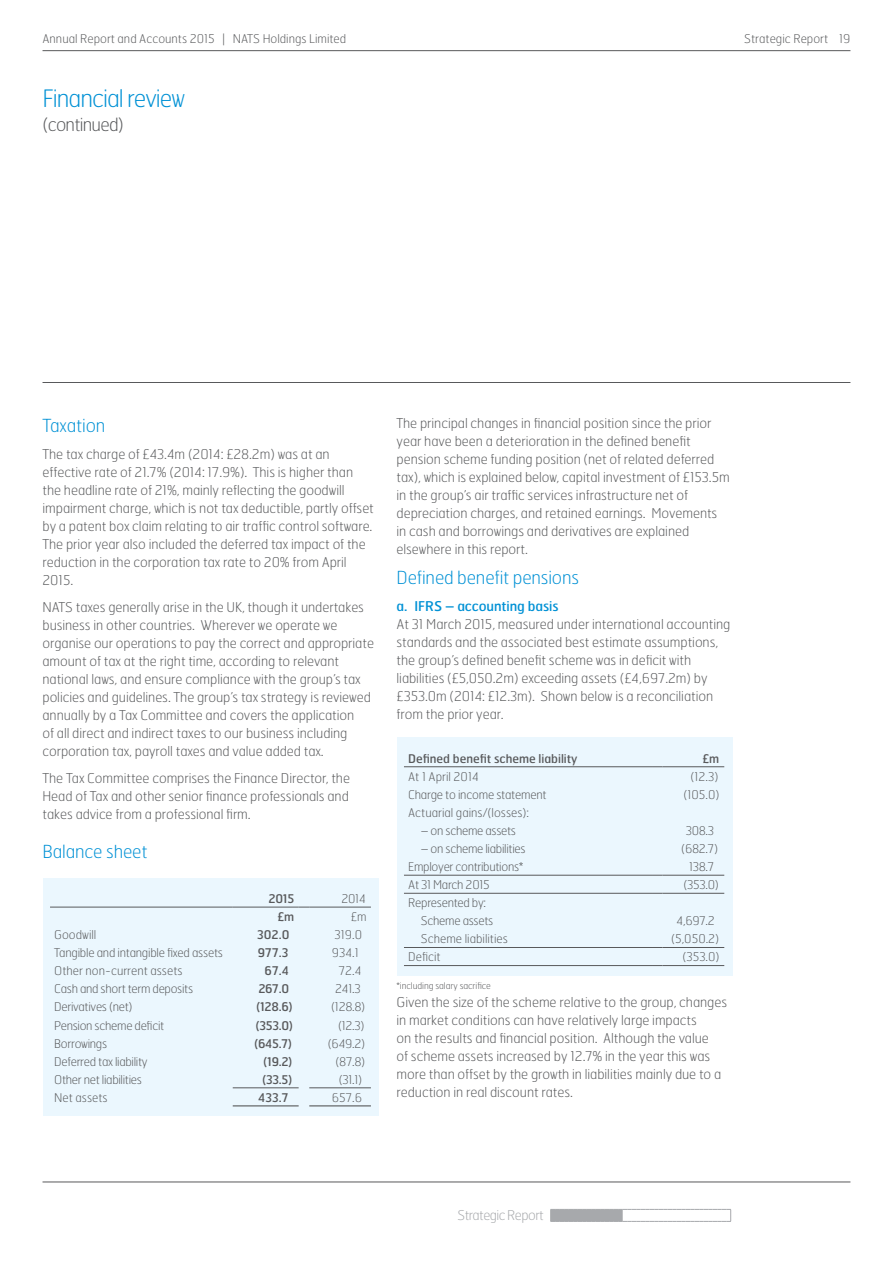
<style>
.page{position:relative;width:893px;height:1263px;background:#fff}
.page>*{position:absolute;margin:0;border:0;box-sizing:border-box;transform-origin:0 0}
.t1{font:100 24px "Hermes";letter-spacing:-.04em;color:#0091d5}
.t2{font:100 18px "Hermes";letter-spacing:-.01em;color:#0091d5}
.t3{font:100 18px "Hermes";letter-spacing:-.04em;color:#58595b}
.t4{font:100 13.5px/18px "Hermes";letter-spacing:-.005em;color:#58595b}
.t5{font:13.5px "Hermes";letter-spacing:-.005em;color:#0091d5}
.t6{font:100 13.5px "Hermes";letter-spacing:-.04em;color:#a7a9ac}
.t7{font:100 12px/18px "Hermes";letter-spacing:-.025em;color:#58595b}
.t8{font:100 12px "Hermes";color:#58595b}
.t9{font:12px "Hermes";color:#58595b}
.t10{font:100 9px "Hermes";letter-spacing:-.005em;color:#58595b}
</style>
<div class="page">
<hr style="left:43px;top:50px;width:807px;height:1px;background:#58595b">
<hr style="left:43px;top:382px;width:807px;height:1px;background:#58595b">
<hr style="left:43px;top:1182px;width:807px;height:1px;background:#58595b">
<div style="left:43px;top:878px;width:335px;height:237px;background:#ebf7fe"></div>
<svg style="left:50px;top:906px;width:321px;height:200px"></svg>
<hr style="left:50px;top:907px;width:183px;height:1px;background:#58595b">
<hr style="left:233px;top:907px;width:66px;height:1px;background:#58595b">
<hr style="left:309px;top:907px;width:62px;height:1px;background:#58595b">
<hr style="left:309px;top:1087px;width:62px;height:1px;background:#58595b">
<hr style="left:233px;top:1087px;width:66px;height:1px;background:#58595b">
<hr style="left:233px;top:1105px;width:66px;height:1px;background:#58595b">
<hr style="left:309px;top:1105px;width:62px;height:1px;background:#58595b">
<div style="left:397px;top:738px;width:336px;height:238px;background:#ebf7fe"></div>
<svg style="left:404px;top:766px;width:321px;height:182px"></svg>
<hr style="left:404px;top:875px;width:248px;height:1px;background:#58595b">
<hr style="left:663px;top:875px;width:61px;height:1px;background:#58595b">
<hr style="left:404px;top:766px;width:248px;height:1px;background:#58595b">
<hr style="left:663px;top:766px;width:61px;height:1px;background:#58595b">
<hr style="left:404px;top:947px;width:248px;height:1px;background:#58595b">
<hr style="left:663px;top:947px;width:61px;height:1px;background:#58595b">
<hr style="left:404px;top:965px;width:248px;height:1px;background:#58595b">
<hr style="left:663px;top:965px;width:61px;height:1px;background:#58595b">
<hr style="left:404px;top:893px;width:248px;height:1px;background:#58595b">
<hr style="left:663px;top:893px;width:61px;height:1px;background:#58595b">
<svg style="left:550px;top:1209px;width:181px;height:13px"></svg>
<p class="t8" style="left:43px;top:31px;width:305px">Annual Report and Accounts 2015 | NATS Holdings Limited</p>
<p class="t8" style="left:744px;top:31px;width:108px">Strategic Report 19</p>
<h1 class="t1" style="left:42px;top:83px;width:144px">Financial review</h1>
<h2 class="t3" style="left:42px;top:113px;width:83px">(continued)</h2>
<h2 class="t2" style="left:43px;top:414px;width:64px">Taxation</h2>
<p class="t4" style="left:43px;top:444px;width:333px">The tax charge of £43.4m (2014: £28.2m) was at an effective rate of 21.7% (2014: 17.9%). This is higher than the headline rate of 21%, mainly reflecting the goodwill impairment charge, which is not tax deductible, partly offset by a patent box claim relating to air traffic control software.<br>The prior year also included the deferred tax impact of the reduction in the corporation tax rate to 20% from April 2015.</p>
<p class="t4" style="left:43px;top:597px;width:333px">NATS taxes generally arise in the UK, though it undertakes business in other countries. Wherever we operate we organise our operations to pay the correct and appropriate amount of tax at the right time, according to relevant national laws, and ensure compliance with the group’s tax policies and guidelines. The group’s tax strategy is reviewed annually by a Tax Committee and covers the application<br>of all direct and indirect taxes to our business including corporation tax, payroll taxes and value added tax.</p>
<p class="t4" style="left:43px;top:768px;width:309px;text-align:justify">The Tax Committee comprises the Finance Director, the Head of Tax and other senior finance professionals and takes advice from a professional firm.</p>
<h2 class="t2" style="left:43px;top:840px;width:107px">Balance sheet</h2>
<p class="t9" style="left:268px;top:891px;width:28px">2015</p>
<p class="t7" style="left:342px;top:889px;width:26px">2014</p>
<p class="t9" style="left:277px;top:909px;width:18px">£m</p>
<p class="t7" style="left:351px;top:907px;width:17px">£m</p>
<p class="t8" style="left:54px;top:927px;width:44px">Goodwill</p>
<p class="t9" style="left:257px;top:927px;width:34px">302.0</p>
<p class="t7" style="left:335px;top:925px;width:29px">319.0</p>
<p class="t7" style="left:54px;top:943px;width:170px">Tangible and intangible fixed assets</p>
<p class="t9" style="left:258px;top:945px;width:32px">977.3</p>
<p class="t7" style="left:332px;top:943px;width:29px">934.1</p>
<p class="t8" style="left:54px;top:963px;width:130px">Other non-current assets</p>
<p class="t9" style="left:265px;top:963px;width:26px">67.4</p>
<p class="t7" style="left:339px;top:961px;width:24px">72.4</p>
<p class="t7" style="left:54px;top:980px;width:140px">Cash and short term deposits</p>
<p class="t9" style="left:258px;top:981px;width:32px">267.0</p>
<p class="t7" style="left:335px;top:980px;width:27px">241.3</p>
<p class="t7" style="left:54px;top:998px;width:80px">Derivatives (net)</p>
<p class="t9" style="left:256px;top:999px;width:38px">(128.6)</p>
<p class="t7" style="left:331px;top:998px;width:36px">(128.8)</p>
<p class="t7" style="left:54px;top:1016px;width:111px">Pension scheme deficit</p>
<p class="t9" style="left:255px;top:1017px;width:39px">(353.0)</p>
<p class="t7" style="left:338px;top:1016px;width:28px">(12.3)</p>
<p class="t7" style="left:54px;top:1034px;width:54px">Borrowings</p>
<p class="t9" style="left:254px;top:1035px;width:40px">(645.7)</p>
<p class="t7" style="left:328px;top:1034px;width:39px">(649.2)</p>
<p class="t7" style="left:54px;top:1052px;width:95px">Deferred tax liability</p>
<p class="t9" style="left:263px;top:1053px;width:31px">(19.2)</p>
<p class="t7" style="left:336px;top:1052px;width:31px">(87.8)</p>
<p class="t7" style="left:54px;top:1070px;width:89px">Other net liabilities</p>
<p class="t9" style="left:262px;top:1071px;width:32px">(33.5)</p>
<p class="t7" style="left:339px;top:1070px;width:25px">(31.1)</p>
<p class="t8" style="left:54px;top:1090px;width:55px">Net assets</p>
<p class="t9" style="left:258px;top:1089px;width:32px">433.7</p>
<p class="t7" style="left:332px;top:1088px;width:32px">657.6</p>
<p class="t4" style="left:397px;top:414px;width:335px">The principal changes in financial position since the prior year have been a deterioration in the defined benefit pension scheme funding position (net of related deferred tax), which is explained below, capital investment of £153.5m in the group’s air traffic services infrastructure net of depreciation charges, and retained earnings. Movements in cash and borrowings and derivatives are explained elsewhere in this report.</p>
<h2 class="t2" style="left:397px;top:566px;width:184px">Defined benefit pensions</h2>
<p class="t5" style="left:397px;top:597px;width:164px">a. IFRS – accounting basis</p>
<p class="t4" style="left:397px;top:615px;width:335px">At 31 March 2015, measured under international accounting standards and the associated best estimate assumptions, the group’s defined benefit scheme was in deficit with liabilities (£5,050.2m) exceeding assets (£4,697.2m) by £353.0m (2014: £12.3m). Shown below is a reconciliation from the prior year.</p>
<p class="t9" style="left:408px;top:750px;width:171px">Defined benefit scheme liability</p>
<p class="t9" style="left:703px;top:750px;width:18px">£m</p>
<p class="t8" style="left:408px;top:769px;width:72px">At 1 April 2014</p>
<p class="t7" style="left:690px;top:767px;width:29px">(12.3)</p>
<p class="t7" style="left:408px;top:785px;width:140px">Charge to income statement</p>
<p class="t7" style="left:683px;top:785px;width:38px">(105.0)</p>
<p class="t8" style="left:408px;top:805px;width:122px">Actuarial gains/(losses):</p>
<p class="t7" style="left:421px;top:821px;width:97px">– on scheme assets</p>
<p class="t7" style="left:686px;top:821px;width:30px">308.3</p>
<p class="t7" style="left:421px;top:839px;width:106px">– on scheme liabilities</p>
<p class="t7" style="left:681px;top:839px;width:38px">(682.7)</p>
<p class="t7" style="left:408px;top:857px;width:117px">Employer contributions*</p>
<p class="t7" style="left:689px;top:857px;width:27px">138.7</p>
<p class="t7" style="left:408px;top:875px;width:83px">At 31 March 2015</p>
<p class="t7" style="left:683px;top:875px;width:37px">(353.0)</p>
<p class="t7" style="left:421px;top:894px;width:74px;text-indent:-13px">Represented by:<br>Scheme assets</p>
<p class="t7" style="left:677px;top:912px;width:40px">4,697.2</p>
<p class="t8" style="left:421px;top:931px;width:88px">Scheme liabilities</p>
<p class="t7" style="left:671px;top:930px;width:50px">(5,050.2)</p>
<p class="t7" style="left:408px;top:948px;width:34px">Deficit</p>
<p class="t7" style="left:682px;top:948px;width:39px">(353.0)</p>
<p class="t10" style="left:397px;top:980px;width:96px">*including salary sacrifice</p>
<p class="t4" style="left:397px;top:993px;width:332px">Given the size of the scheme relative to the group, changes in market conditions can have relatively large impacts<br>on the results and financial position. Although the value<br>of scheme assets increased by 12.7% in the year this was more than offset by the growth in liabilities mainly due to a reduction in real discount rates.</p>
<p class="t6" style="left:457px;top:1207px;width:88px">Strategic Report</p>
</div>
